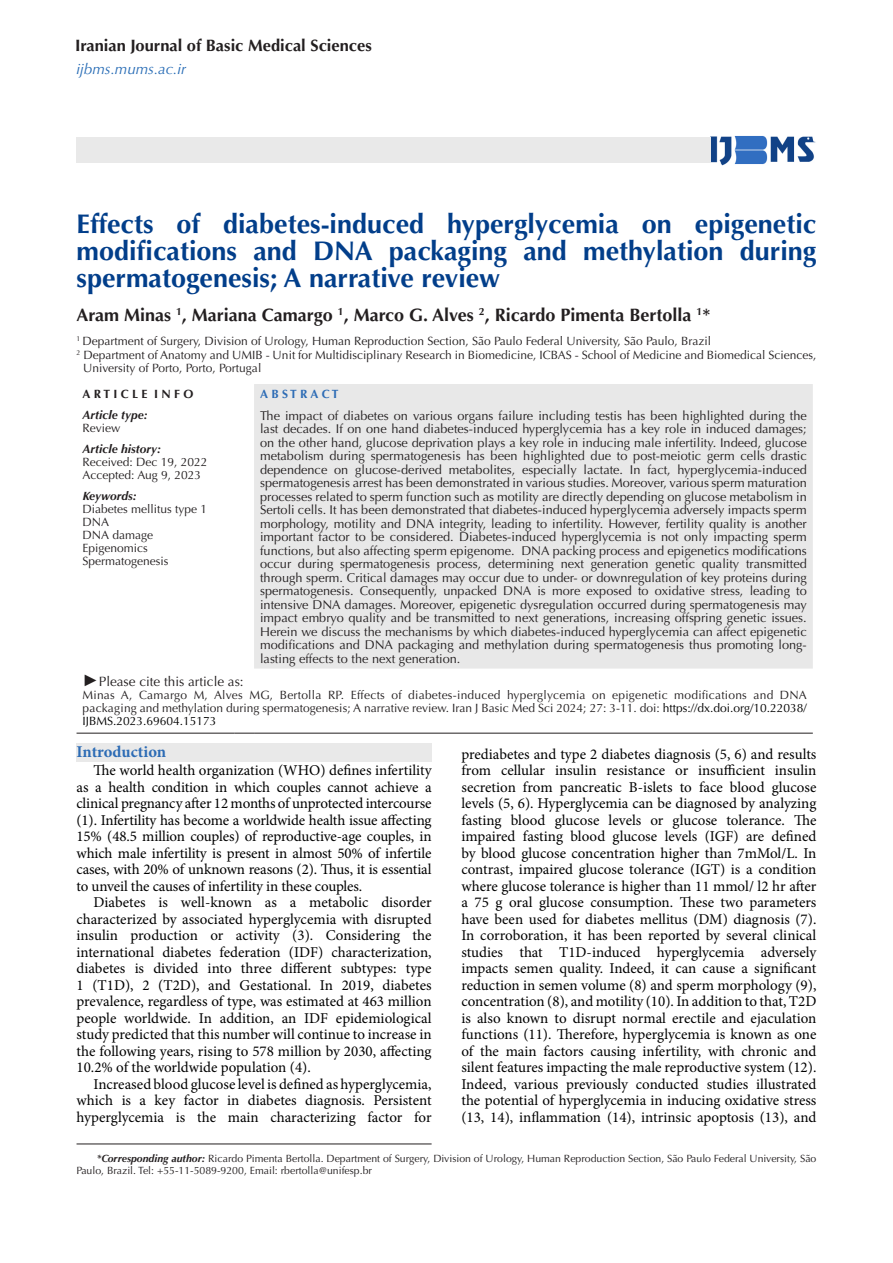
<style>
.page{position:relative;width:893px;height:1263px;background:#fff}
.page>*{position:absolute;margin:0;border:0;box-sizing:border-box;transform-origin:0 0}
.t1{font:700 27px/27px "Optima LT Std";color:#023e8a;text-align:justify}
.t2{font:700 18px "Optima LT Std";color:#231f20}
.t3{font:700 16.5px "Optima LT Std";color:#231f20}
.t4{font:700 16.5px "Minion Pro";letter-spacing:-.005em;color:#2d6cb5}
.t5{font:15px/16.5px "Minion Pro";letter-spacing:-.005em;color:#000;text-align:justify}
.t6{font:italic 15px "Optima LT Std";color:#296db6}
.t7{font:13.5px "Optima LT Std";color:#231f20}
.t8{font:12.75px/13.5px "Optima LT Std";color:#231f20;text-align:justify}
.Body_Text{font:12px/13px "Optima LT Std";color:#231f20;text-align:justify}
.t9{font:italic 700 12px "Optima LT Std";color:#231f20}
.t10{font:700 12px "Optima LT Std";color:#231f20}
.t11{font:700 12px "Optima LT Std";color:#2d6cb5}
.t12{font:10.5px/12px "Optima LT Std";color:#231f20}
.s1{font-family:"Times New Roman";font-style:italic;font-size:16.5px}
.s2{color:#000}
.s3{font-weight:700;font-style:italic}
</style>
<div class="page">
<hr style="left:77px;top:1144px;width:355px;height:1px;background:#231f20">
<div style="left:254px;top:384px;width:559px;height:285px;background:#e8e8e8"></div>
<hr style="left:77px;top:733px;width:158px;height:1px;background:#231f20">
<svg style="left:235px;top:733px;width:19px;height:1px"></svg>
<hr style="left:254px;top:733px;width:559px;height:1px;background:#231f20">
<div style="left:77px;top:743px;width:355px;height:19px;background:#e9e9e9"></div>
<img style="left:710px;top:136px;width:106px;height:30px">
<div style="left:77px;top:137px;width:634px;height:26px;background:#e9e9e9"></div>
<p class="t3" style="left:75px;top:36px;width:298px">Iranian Journal of Basic Medical Sciences</p>
<p class="t6" style="left:77px;top:61px;width:111px">ijbms.mums.ac.ir</p>
<p class="t1" style="left:77px;top:211px;width:741px">Effects of diabetes-induced hyperglycemia on epigenetic modifications and DNA packaging and methylation during spermatogenesis; A narrative review</p>
<p class="t2" style="left:77px;top:304px;width:635px">Aram Minas <sup>1</sup>, Mariana Camargo <sup>1</sup>, Marco G. Alves <sup>2</sup>, Ricardo Pimenta Bertolla <sup>1</sup>*</p>
<p class="Body_Text" style="left:77px;top:335px;width:636px"><sup>1</sup> Department of Surgery, Division of Urology, Human Reproduction Section, São Paulo Federal University, São Paulo, Brazil</p>
<p class="Body_Text" style="left:77px;top:348px;width:741px"><sup>2</sup> Department of Anatomy and UMIB - Unit for Multidisciplinary Research in Biomedicine, ICBAS - School of Medicine and Biomedical Sciences,</p>
<p class="Body_Text" style="left:83px;top:362px;width:180px">University of Porto, Porto, Portugal</p>
<p class="t10" style="left:83px;top:387px;width:112px">A R T I C L E I N F O</p>
<p class="t11" style="left:260px;top:387px;width:80px">A B S T R A C T</p>
<p class="t9" style="left:83px;top:408px;width:67px">Article type:</p>
<p class="Body_Text" style="left:83px;top:422px;width:40px">Review</p>
<p class="t8" style="left:260px;top:409px;width:548px">The impact of diabetes on various organs failure including testis has been highlighted during the last decades. If on one hand diabetes-induced hyperglycemia has a key role in induced damages; on the other hand, glucose deprivation plays a key role in inducing male infertility. Indeed, glucose metabolism during spermatogenesis has been highlighted due to post-meiotic germ cells drastic dependence on glucose-derived metabolites, especially lactate. In fact, hyperglycemia-induced spermatogenesis arrest has been demonstrated in various studies. Moreover, various sperm maturation processes related to sperm function such as motility are directly depending on glucose metabolism in Sertoli cells. It has been demonstrated that diabetes-induced hyperglycemia adversely impacts sperm morphology, motility and DNA integrity, leading to infertility. However, fertility quality is another important factor to be considered. Diabetes-induced hyperglycemia is not only impacting sperm functions, but also affecting sperm epigenome. DNA packing process and epigenetics modifications occur during spermatogenesis process, determining next generation genetic quality transmitted through sperm. Critical damages may occur due to under- or downregulation of key proteins during spermatogenesis. Consequently, unpacked DNA is more exposed to oxidative stress, leading to intensive DNA damages. Moreover, epigenetic dysregulation occurred during spermatogenesis may impact embryo quality and be transmitted to next generations, increasing offspring genetic issues.<br>Herein we discuss the mechanisms by which diabetes-induced hyperglycemia can affect epigenetic modifications and DNA packaging and methylation during spermatogenesis thus promoting long&shy;lasting effects to the next generation.</p>
<p class="t9" style="left:83px;top:442px;width:80px">Article history:</p>
<p class="Body_Text" style="left:83px;top:455px;width:127px">Received: Dec 19, 2022</p>
<p class="Body_Text" style="left:83px;top:469px;width:120px">Accepted: Aug 9, 2023</p>
<p class="t9" style="left:83px;top:489px;width:56px">Keywords:</p>
<p class="Body_Text" style="left:83px;top:502px;width:126px">Diabetes mellitus type 1</p>
<p class="Body_Text" style="left:83px;top:515px;width:28px">DNA</p>
<p class="Body_Text" style="left:83px;top:528px;width:72px">DNA damage</p>
<p class="Body_Text" style="left:83px;top:542px;width:67px">Epigenomics</p>
<p class="Body_Text" style="left:83px;top:555px;width:88px">Spermatogenesis</p>
<p class="t7" style="left:83px;top:674px;width:163px"><span class="s1">►</span>Please cite this article as:</p>
<p class="Body_Text" style="left:83px;top:689px;width:726px">Minas A, Camargo M, Alves MG, Bertolla RP. Effects of diabetes-induced hyperglycemia on epigenetic modifications and DNA packaging and methylation during spermatogenesis; A narrative review. Iran J Basic Med Sci 2024; 27: 3-11. doi: <span class="s2">https://dx.doi.org/10.22038/ IJBMS.2023.69604.15173</span></p>
<p class="t4" style="left:77px;top:740px;width:91px">Introduction</p>
<p class="t5" style="left:77px;top:762px;width:357px;text-indent:17px">The world health organization (WHO) defines infertility as a health condition in which couples cannot achieve a clinical pregnancy after 12 months of unprotected intercourse (1). Infertility has become a worldwide health issue affecting 15% (48.5 million couples) of reproductive-age couples, in which male infertility is present in almost 50% of infertile cases, with 20% of unknown reasons (2). Thus, it is essential to unveil the causes of infertility in these couples.</p>
<p class="t5" style="left:77px;top:894px;width:357px;text-indent:17px">Diabetes is well-known as a metabolic disorder characterized by associated hyperglycemia with disrupted insulin production or activity (3). Considering the international diabetes federation (IDF) characterization, diabetes is divided into three different subtypes: type 1 (T1D), 2 (T2D), and Gestational. In 2019, diabetes prevalence, regardless of type, was estimated at 463 million people worldwide. In addition, an IDF epidemiological study predicted that this number will continue to increase in the following years, rising to 578 million by 2030, affecting 10.2% of the worldwide population (4).</p>
<p class="t5" style="left:77px;top:1076px;width:357px;text-indent:17px">Increased blood glucose level is defined as hyperglycemia, which is a key factor in diabetes diagnosis. Persistent hyperglycemia is the main characterizing factor for</p>
<p class="t5" style="left:461px;top:746px;width:357px">prediabetes and type 2 diabetes diagnosis (5, 6) and results from cellular insulin resistance or insufficient insulin secretion from pancreatic B-islets to face blood glucose levels (5, 6). Hyperglycemia can be diagnosed by analyzing fasting blood glucose levels or glucose tolerance. The impaired fasting blood glucose levels (IGF) are defined by blood glucose concentration higher than 7mMol/L. In contrast, impaired glucose tolerance (IGT) is a condition where glucose tolerance is higher than 11 mmol/ l2 hr after a 75 g oral glucose consumption. These two parameters have been used for diabetes mellitus (DM) diagnosis (7).<br>In corroboration, it has been reported by several clinical studies that T1D-induced hyperglycemia adversely impacts semen quality. Indeed, it can cause a significant reduction in semen volume (8) and sperm morphology (9), concentration (8), and motility (10). In addition to that, T2D is also known to disrupt normal erectile and ejaculation functions (11). Therefore, hyperglycemia is known as one of the main factors causing infertility, with chronic and silent features impacting the male reproductive system (12).<br>Indeed, various previously conducted studies illustrated the potential of hyperglycemia in inducing oxidative stress (13, 14), inflammation (14), intrinsic apoptosis (13), and</p>
<p class="t12" style="left:77px;top:1152px;width:741px;text-indent:20px"><span class="s3">*Corresponding author:</span> Ricardo Pimenta Bertolla. Department of Surgery, Division of Urology, Human Reproduction Section, São Paulo Federal University, São<br>Paulo, Brazil. Tel: +55-11-5089-9200, Email: rbertolla@unifesp.br</p>
</div>
